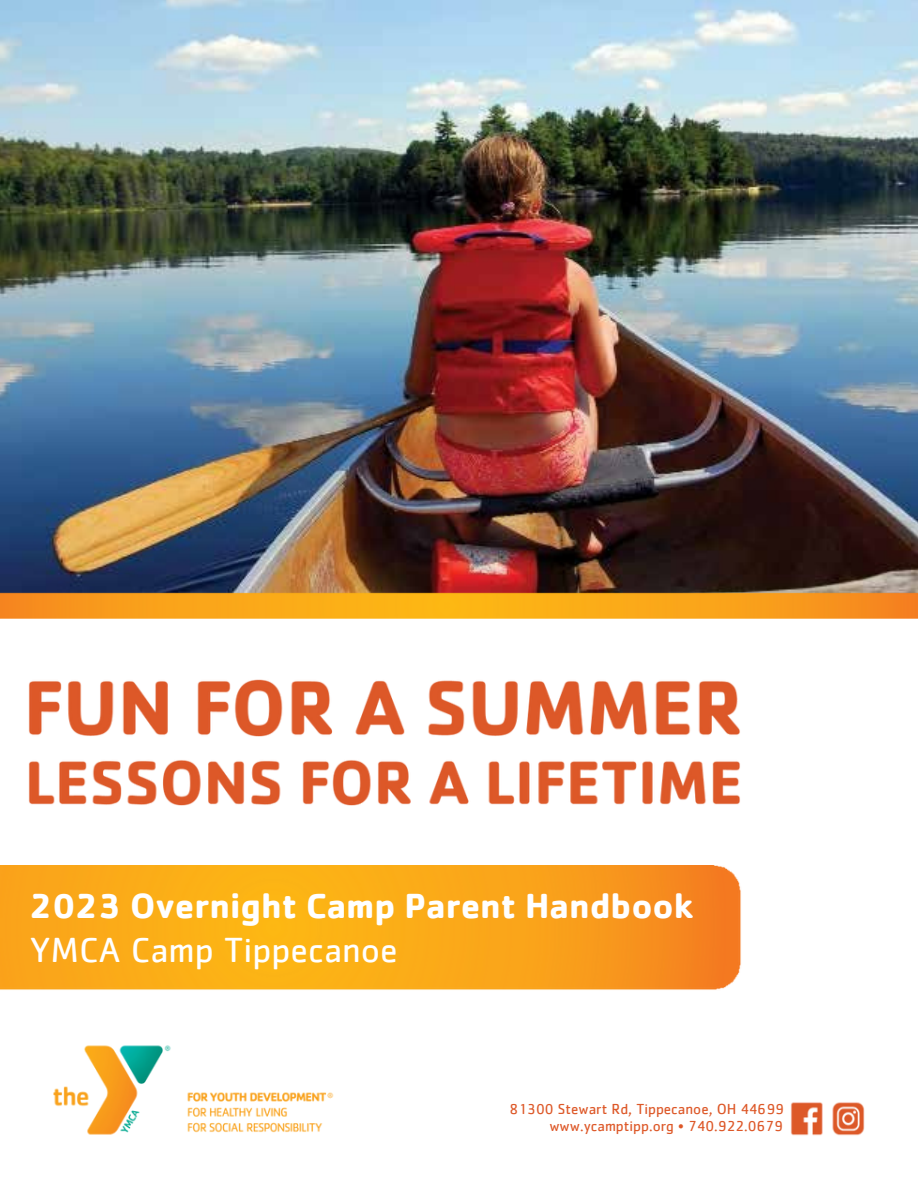
<style>
.page{position:relative;width:918px;height:1188px;background:#fff}
.page>*{position:absolute;margin:0;border:0;box-sizing:border-box;transform-origin:0 0}
.t1{font:700 36px "Cachet";color:#fff}
.t2{font:36px "Cachet";color:#fff}
.t3{font:15px/16.8px "Cachet";color:#dd5828;text-align:right}
</style>
<div class="page">
<img style="left:0;top:865px;width:741px;height:125px">
<img style="left:0;top:0;width:918px;height:618px">
<img style="left:53px;top:1045px;width:118px;height:90px">
<img style="left:28px;top:760px;width:712px;height:45px">
<img style="left:28px;top:680px;width:712px;height:57px">
<img style="left:187px;top:1092px;width:147px;height:41px">
<img style="left:790px;top:1102px;width:75px;height:34px">
<h1 class="t1" style="left:30px;top:882px;width:665px">2023 Overnight Camp Parent Handbook</h1>
<h1 class="t2" style="left:30px;top:933px;width:369px">YMCA Camp Tippecanoe</h1>
<p class="t3" style="left:510px;top:1101px;width:276px">81300 Stewart Rd, Tippecanoe, OH 44699 www.ycamptipp.org • 740.922.0679</p>
</div>
